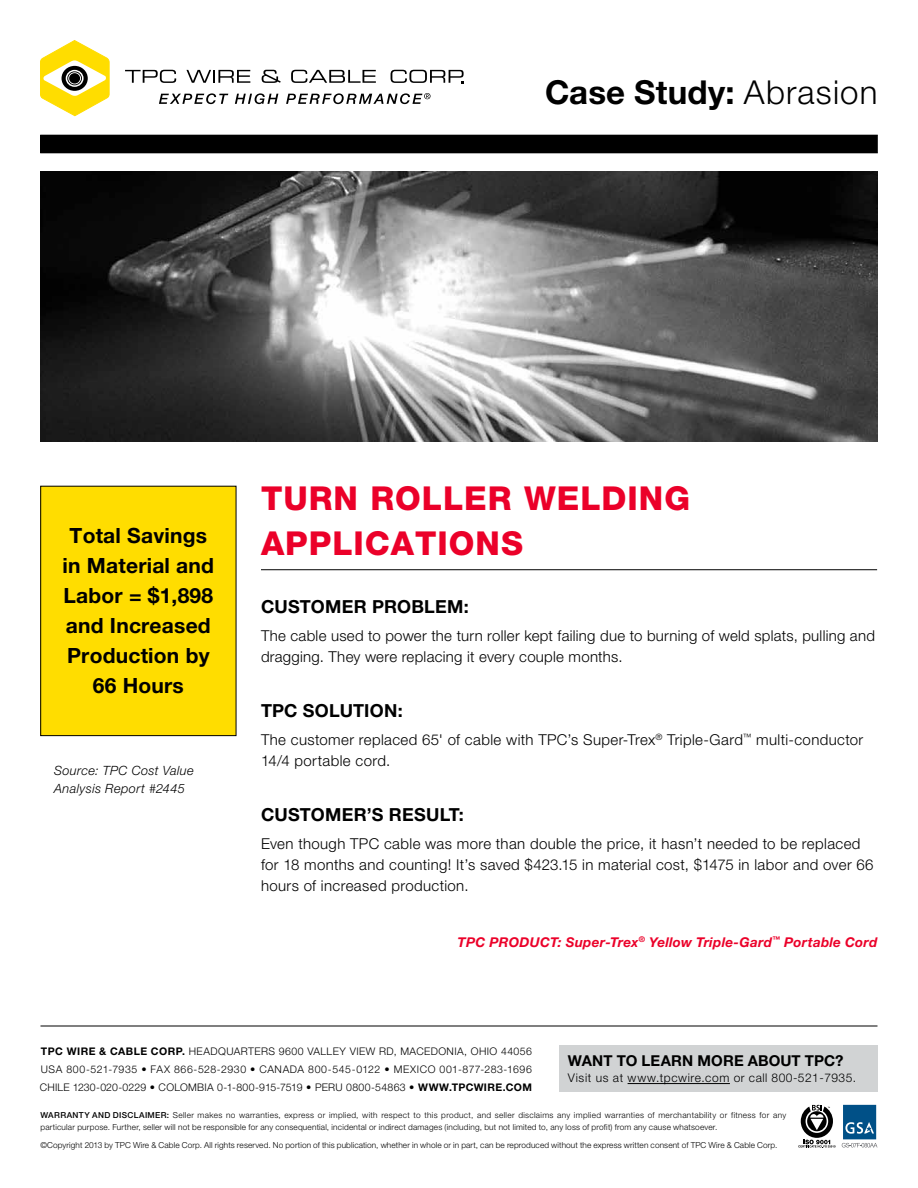
<style>
.page{position:relative;width:918px;height:1188px;background:#fff}
.page>*{position:absolute;margin:0;border:0;box-sizing:border-box;transform-origin:0 0}
.t1{font:800 33px/45px "Helvetica Neue LT Std";letter-spacing:.03em;color:#eb0029}
.t2{font:700 33px "Helvetica Neue LT Std";color:#000}
.t3{font:700 21px/30px "Helvetica Neue LT Std";letter-spacing:.01em;color:#000;text-align:center}
.t4{font:700 18px "Helvetica Neue LT Std";letter-spacing:.015em;color:#000}
.t5{font:300 15px/21px "Helvetica Neue LT Std";letter-spacing:.025em;color:#000}
.t6{font:700 15px "Helvetica Neue LT Std";color:#000}
.t7{font:italic 700 13.5px "Helvetica Neue LT Std";letter-spacing:.02em;color:#eb0029}
.t8{font:italic 300 12.75px/18px "Helvetica Neue LT Std";letter-spacing:.03em;color:#000}
.t9{font:300 12px "Helvetica Neue LT Std";letter-spacing:.05em;color:#000}
.t10{font:300 10.5px/18px "Helvetica Neue LT Std";letter-spacing:.03em;color:#000;text-align:justify}
.t11{font:700 10.5px "Helvetica Neue LT Std";letter-spacing:.035em;color:#000}
.t12{font:300 8.25px/12px "Helvetica Neue LT Std";letter-spacing:.02em;color:#000}
.s1{font-weight:300}
.s2{font-weight:700}
.s3{font-weight:500}
</style>
<div class="page">
<div style="left:41px;top:486px;width:195px;height:250px;background:#fd0"></div>
<div style="left:40px;top:486px;width:196px;height:250px;border:1px solid #000"></div>
<div style="left:559px;top:1046px;width:319px;height:46px;background:#d1d3d4"></div>
<svg style="left:798px;top:1105px;width:37px;height:43px"></svg>
<svg style="left:842px;top:1105px;width:36px;height:43px"></svg>
<hr style="left:628px;top:1083px;width:102px;height:1px;background:#000">
<hr style="left:40px;top:1026px;width:838px;height:1px;background:#000">
<svg style="left:40px;top:40px;width:69px;height:76px"></svg>
<svg style="left:62px;top:66px;width:26px;height:25px"></svg>
<svg style="left:66px;top:70px;width:18px;height:17px"></svg>
<svg style="left:67px;top:71px;width:15px;height:14px"></svg>
<svg style="left:68px;top:72px;width:13px;height:12px"></svg>
<div style="left:69px;top:73px;width:11px;height:11px;background:#000;border-radius:50%"></div>
<svg style="left:125px;top:70px;width:51px;height:13px"></svg>
<svg style="left:186px;top:70px;width:64px;height:13px"></svg>
<svg style="left:262px;top:70px;width:19px;height:13px"></svg>
<svg style="left:291px;top:70px;width:85px;height:13px"></svg>
<svg style="left:391px;top:70px;width:73px;height:13px"></svg>
<svg style="left:159px;top:93px;width:272px;height:11px"></svg>
<div style="left:41px;top:135px;width:836px;height:18px;background:#000"></div>
<img style="left:40px;top:171px;width:837px;height:270px">
<hr style="left:261px;top:569px;width:616px;height:1px;background:#000">
<h1 class="t2" style="left:545px;top:72px;width:334px">Case Study: <span class="s1">Abrasion</span></h1>
<h2 class="t3" style="left:63px;top:520px;width:153px">Total Savings in Material and<br>Labor = $1,898 and Increased<br>Production by<br>66 Hours</h2>
<h3 class="t8" style="left:54px;top:761px;width:141px">Source: TPC Cost Value<br>Analysis Report #2445</h3>
<h1 class="t1" style="left:261px;top:475px;width:431px">TURN ROLLER WELDING<br>APPLICATIONS</h1>
<h3 class="t4" style="left:261px;top:595px;width:209px">Customer Problem:</h3>
<h3 class="t5" style="left:261px;top:624px;width:616px">The cable used to power the turn roller kept failing due to burning of weld splats, pulling and dragging. They were replacing it every couple months.</h3>
<h3 class="t4" style="left:261px;top:699px;width:143px">TPC Solution:</h3>
<h3 class="t5" style="left:261px;top:729px;width:604px">The customer replaced 65' of cable with TPC’s Super-Trex<sup>®</sup> Triple-Gard<sup>™</sup> multi-conductor<br>14/4 portable cord.</h3>
<h3 class="t4" style="left:261px;top:804px;width:204px">Customer’S Result:</h3>
<h3 class="t5" style="left:261px;top:833px;width:614px">Even though TPC cable was more than double the price, it hasn’t needed to be replaced for 18 months and counting! It’s saved $423.15 in material cost, $1475 in labor and over 66 hours of increased production.</h3>
<h3 class="t7" style="left:457px;top:933px;width:422px">TPC Product: Super-Trex<sup>®</sup> Yellow Triple-Gard<sup>™</sup> Portable Cord</h3>
<p class="t10" style="left:41px;top:1042px;width:323px"><span class="s2">TPC Wire &amp; Cable Corp.</span> Headquarters 9600 Valley View</p>
<p class="t10" style="left:379px;top:1042px;width:39px">Rd, Mace</p>
<p class="t10" style="left:40px;top:1042px;width:493px;text-indent:391px">donia, Ohi o 44056<br>USA 800-521-7935 • Fax 866-528-2930 • Canada 800-545-0122 • Mexico 001-877-283-1696<br>Chile 1230-020-0229 • ColOm bia 0-1-800-915-7519 • Peru 0800-54863 • <span class="s2">www</span></p>
<p class="t11" style="left:449px;top:1080px;width:19px">.tpcw</p>
<p class="t11" style="left:484px;top:1080px;width:49px">ire.com</p>
<h3 class="t6" style="left:568px;top:1051px;width:26px">WANT</h3>
<h3 class="t6" style="left:617px;top:1051px;width:36px">TO LEARN</h3>
<h3 class="t6" style="left:697px;top:1051px;width:13px">MORE</h3>
<h3 class="t6" style="left:748px;top:1051px;width:12px">ABOUT</h3>
<h3 class="t6" style="left:805px;top:1051px;width:40px">TPC?</h3>
<h3 class="t9" style="left:568px;top:1071px;width:290px">Visit us at www.tpcwire.com or call 800-521-7935.</h3>
<p class="t12" style="left:40px;top:1108px;width:747px"><span class="s3">WARRANTY AND DISCLAIMER:</span> Seller makes no warranties, express or implied, with respect to this product, and seller disclaims any implied warranties of merchantability or fitness for any particular purpose. Further, seller will not be responsible for any consequential, incidental or indirect damages (including, but not limited to, any loss of profit) from any cause whatsoever.</p>
<p class="t12" style="left:41px;top:1138px;width:739px">©Copyright 2013 by TPC Wire &amp; Cable Corp. All rights reserved. No portion of this publication, whether in whole or in part, can be reproduced without the express written consent of TPC Wire &amp; Cable Corp.</p>
</div>
